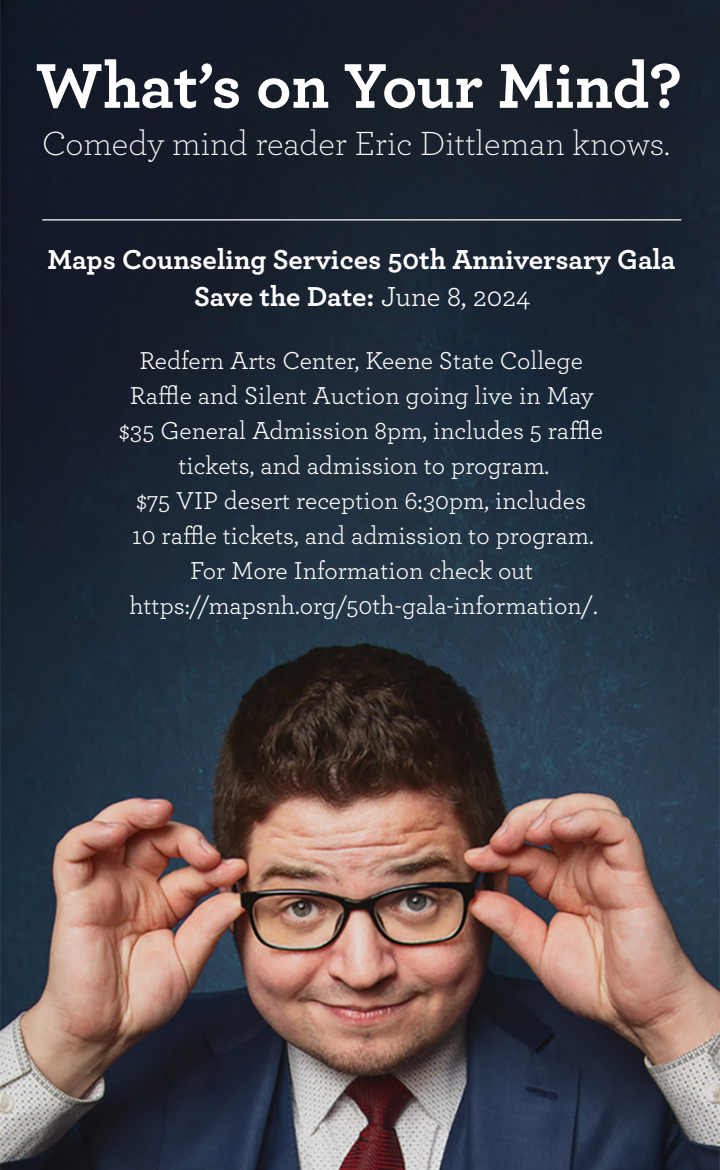
<style>
.page{position:relative;width:720px;height:1170px;background:#fff}
.page>*{position:absolute;margin:0;border:0;box-sizing:border-box;transform-origin:0 0}
.t1{font:700 66.25px "Archer";color:#fff}
.t2{font:300 35.25px "Archer";color:#fff}
.t3{font:700 28.75px "Archer";color:#fff}
.t4{font:25.5px "Archer";color:#fff}
.s1{font-weight:400}
</style>
<div class="page">
<img style="left:0;top:0;width:720px;height:1170px">
<hr style="left:42px;top:219px;width:639px;height:1px;background:#fff">
<p class="t1" style="left:35px;top:33px;width:648px">What’s on Your Mind?</p>
<p class="t2" style="left:42px;top:121px;width:630px">Comedy mind reader Eric Dittleman knows.</p>
<p class="t3" style="left:48px;top:237px;width:629px">Maps Counseling Services 50th Anniversary Gala</p>
<p class="t3" style="left:194px;top:274px;width:338px">Save the Date: <span class="s1">June 8, 2024</span></p>
<p class="t4" style="left:139px;top:343px;width:445px">Redfern Arts Center, Keene State College</p>
<p class="t4" style="left:130px;top:378px;width:465px">Raffle and Silent Auction going live in May</p>
<p class="t4" style="left:119px;top:413px;width:486px">$35 General Admission 8pm, includes 5 raffle</p>
<p class="t4" style="left:178px;top:448px;width:372px">tickets, and admission to program.</p>
<p class="t4" style="left:136px;top:483px;width:452px">$75 VIP desert reception 6:30pm, includes</p>
<p class="t4" style="left:132px;top:518px;width:464px">10 raffle tickets, and admission to program.</p>
<p class="t4" style="left:190px;top:553px;width:345px">For More Information check out</p>
<p class="t4" style="left:129px;top:588px;width:470px">https://mapsnh.org/50th-gala-information/.</p>
</div>
